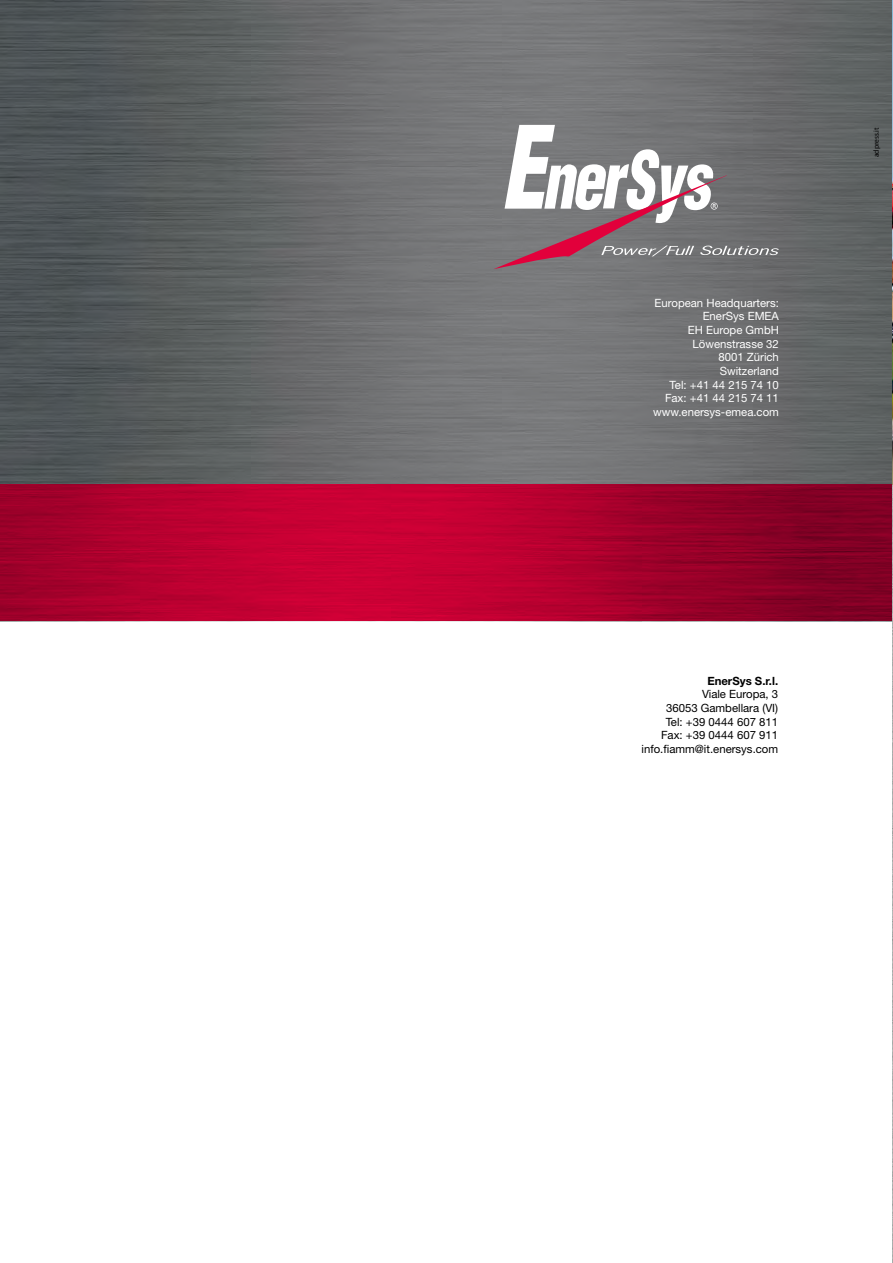
<style>
.page{position:relative;width:893px;height:1263px;background:#fff}
.page>*{position:absolute;margin:0;border:0;box-sizing:border-box;transform-origin:0 0}
.t1{font:11.4px/13.6px "Helvetica Neue";color:#fff;text-align:right}
.t2{font:11.4px/13.6px "Helvetica Neue";color:#000;text-align:right}
.t3{font:700 11.4px "Helvetica Neue";color:#000}
.t4{font:7.5px "Myriad Pro";color:#000}
</style>
<div class="page">
<svg style="left:0;top:0;width:892px;height:485px;background:#656869"></svg>
<svg style="left:0;top:485px;width:892px;height:136px;background:#ac002d"></svg>
<img style="left:892px;top:0;width:1px;height:1263px">
<hr style="left:892px;top:621px;width:1px;height:642px;background:#87888a">
<img style="left:892px;top:0;width:1px;height:485px">
<svg style="left:494px;top:125px;width:285px;height:144px"></svg>
<p class="t1" style="left:653px;top:296px;width:127px">European Headquarters:<br>EnerSys EMEA<br>EH Europe GmbH<br>Löwenstrasse 32<br>8001 Zürich<br>Switzerland<br>Tel: +41 44 215 74 10<br>Fax: +41 44 215 74 11 www.enersys-emea.com</p>
<p class="t4" style="left:872px;top:157px;width:31px;rotate:-90deg">adpress.it</p>
<p class="t3" style="left:707px;top:673px;width:72px">EnerSys S.r.l.</p>
<p class="t2" style="left:641px;top:687px;width:138px">Viale Europa, 3<br>36053 Gambellara (VI)<br>Tel: +39 0444 607 811<br>Fax: +39 0444 607 911 info.fiamm@it.enersys.com</p>
</div>
